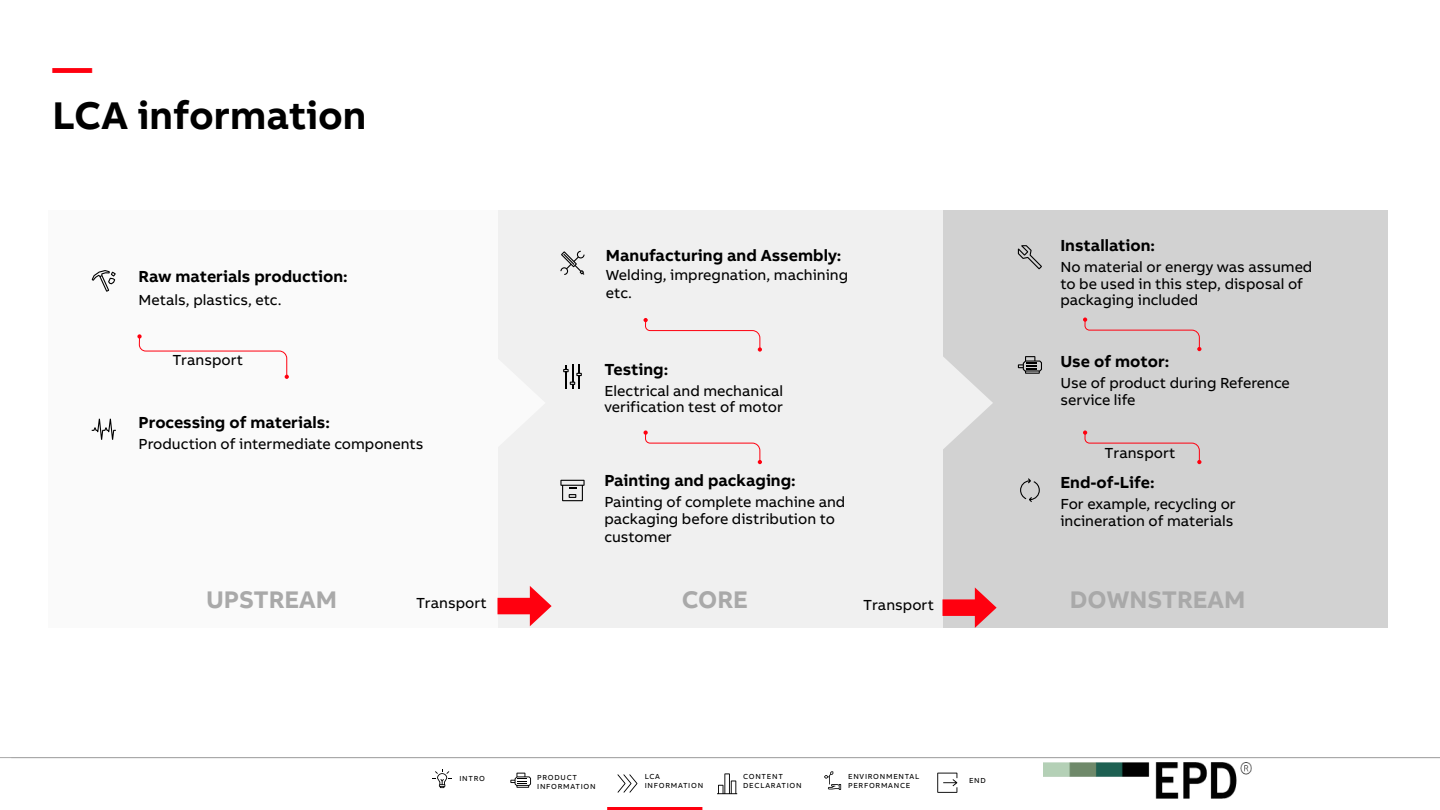
<style>
.page{position:relative;width:1440px;height:810px;background:#fff}
.page>*{position:absolute;margin:0;border:0;box-sizing:border-box;transform-origin:0 0}
.t1{font:700 39.75px "AB Bvoice Office";color:#000}
.t2{font:700 39.75px "AB Bvoice Office";color:#ff000f}
.t3{font:700 24.75px "AB Bvoice Office";color:#a9a9a9}
.t4{font:700 16.5px "AB Bvoice Office";color:#000}
.t5{font:15px/16.5px "AB Bvoice Office";color:#000}
.t6{font:7.5px/9px "AB Bvoice Office";letter-spacing:.1em;color:#000}
</style>
<div class="page">
<div style="left:495px;top:210px;width:450px;height:418px;background:#f0f0f0"></div>
<div style="left:48px;top:210px;width:450px;height:418px;background:#fafafa"></div>
<div style="left:943px;top:210px;width:445px;height:418px;background:#d2d2d2"></div>
<div style="left:498px;top:598px;width:39px;height:16px;background:#ff000f"></div>
<svg style="left:530px;top:586px;width:22px;height:40px"></svg>
<svg style="left:92px;top:270px;width:24px;height:22px"></svg>
<svg style="left:92px;top:419px;width:24px;height:21px"></svg>
<svg style="left:1020px;top:478px;width:20px;height:24px"></svg>
<svg style="left:1018px;top:356px;width:24px;height:18px"></svg>
<svg style="left:1018px;top:245px;width:24px;height:24px"></svg>
<svg style="left:560px;top:251px;width:25px;height:24px"></svg>
<svg style="left:563px;top:365px;width:19px;height:24px"></svg>
<svg style="left:560px;top:480px;width:25px;height:21px"></svg>
<svg style="left:137px;top:334px;width:152px;height:45px"></svg>
<svg style="left:644px;top:318px;width:118px;height:34px"></svg>
<svg style="left:644px;top:430px;width:118px;height:34px"></svg>
<svg style="left:1083px;top:318px;width:118px;height:33px"></svg>
<svg style="left:1083px;top:430px;width:118px;height:34px"></svg>
<svg style="left:943px;top:357px;width:50px;height:92px"></svg>
<div style="left:943px;top:599px;width:39px;height:17px;background:#ff000f"></div>
<svg style="left:975px;top:587px;width:22px;height:41px"></svg>
<hr style="left:0;top:757px;width:1440px;height:1px;background:#a9a9a9">
<hr style="left:607px;top:807px;width:95px;height:3px;background:#ff000f">
<svg style="left:433px;top:769px;width:19px;height:19px"></svg>
<svg style="left:510px;top:773px;width:21px;height:15px"></svg>
<svg style="left:617px;top:774px;width:20px;height:19px"></svg>
<svg style="left:717px;top:773px;width:20px;height:21px"></svg>
<svg style="left:824px;top:771px;width:17px;height:19px"></svg>
<svg style="left:937px;top:773px;width:20px;height:20px"></svg>
<img style="left:1044px;top:762px;width:208px;height:36px">
<h1 class="t2" style="left:52px;top:42px;width:41px">—</h1>
<h1 class="t1" style="left:52px;top:90px;width:315px">LCA information</h1>
<p class="t4" style="left:139px;top:266px;width:211px">Raw materials production:</p>
<p class="t5" style="left:139px;top:292px;width:144px">Metals, plastics, etc.</p>
<p class="t5" style="left:173px;top:352px;width:72px">Transport</p>
<p class="t4" style="left:139px;top:412px;width:193px">Processing of materials:</p>
<p class="t5" style="left:139px;top:436px;width:286px">Production of intermediate components</p>
<p class="t4" style="left:606px;top:245px;width:237px">Manufacturing and Assembly:</p>
<p class="t5" style="left:606px;top:266px;width:244px;line-height:18px">Welding, impregnation, machining etc.</p>
<p class="t4" style="left:604px;top:359px;width:65px">Testing:</p>
<p class="t5" style="left:604px;top:382px;width:180px">Electrical and mechanical verification test of motor</p>
<p class="t4" style="left:604px;top:470px;width:193px">Painting and packaging:</p>
<p class="t5" style="left:604px;top:494px;width:242px">Painting of complete machine and packaging before distribution to</p>
<p class="t5" style="left:604px;top:529px;width:69px">customer</p>
<p class="t4" style="left:1060px;top:235px;width:96px">Installation:</p>
<p class="t5" style="left:1060px;top:259px;width:254px">No material or energy was assumed to be used in this step, disposal of packaging included</p>
<p class="t4" style="left:1060px;top:351px;width:110px">Use of motor:</p>
<p class="t5" style="left:1060px;top:375px;width:231px">Use of product during Reference service life</p>
<p class="t5" style="left:1105px;top:445px;width:72px">Transport</p>
<p class="t4" style="left:1060px;top:472px;width:96px">End-of-Life:</p>
<p class="t5" style="left:1060px;top:496px;width:177px">For example, recycling or incineration of materials</p>
<h2 class="t3" style="left:206px;top:584px;width:132px">UPSTREAM</h2>
<h2 class="t3" style="left:682px;top:584px;width:68px">CORE</h2>
<h2 class="t3" style="left:1070px;top:584px;width:177px">DOWNSTREAM</h2>
<p class="t5" style="left:416px;top:595px;width:72px">Transport</p>
<p class="t5" style="left:863px;top:596px;width:72px">Transport</p>
<p class="t6" style="left:743px;top:772px;width:60px">CONTENT<br>DECLARATION</p>
<p class="t6" style="left:848px;top:772px;width:73px">ENVIRONMENTAL<br>PERFORMANCE</p>
<p class="t6" style="left:459px;top:774px;width:27px">INTRO</p>
<p class="t6" style="left:645px;top:772px;width:60px">LCA<br>INFORMATION</p>
<p class="t6" style="left:969px;top:776px;width:18px">END</p>
<p class="t6" style="left:537px;top:773px;width:60px">PRODUCT<br>INFORMATION</p>
</div>
